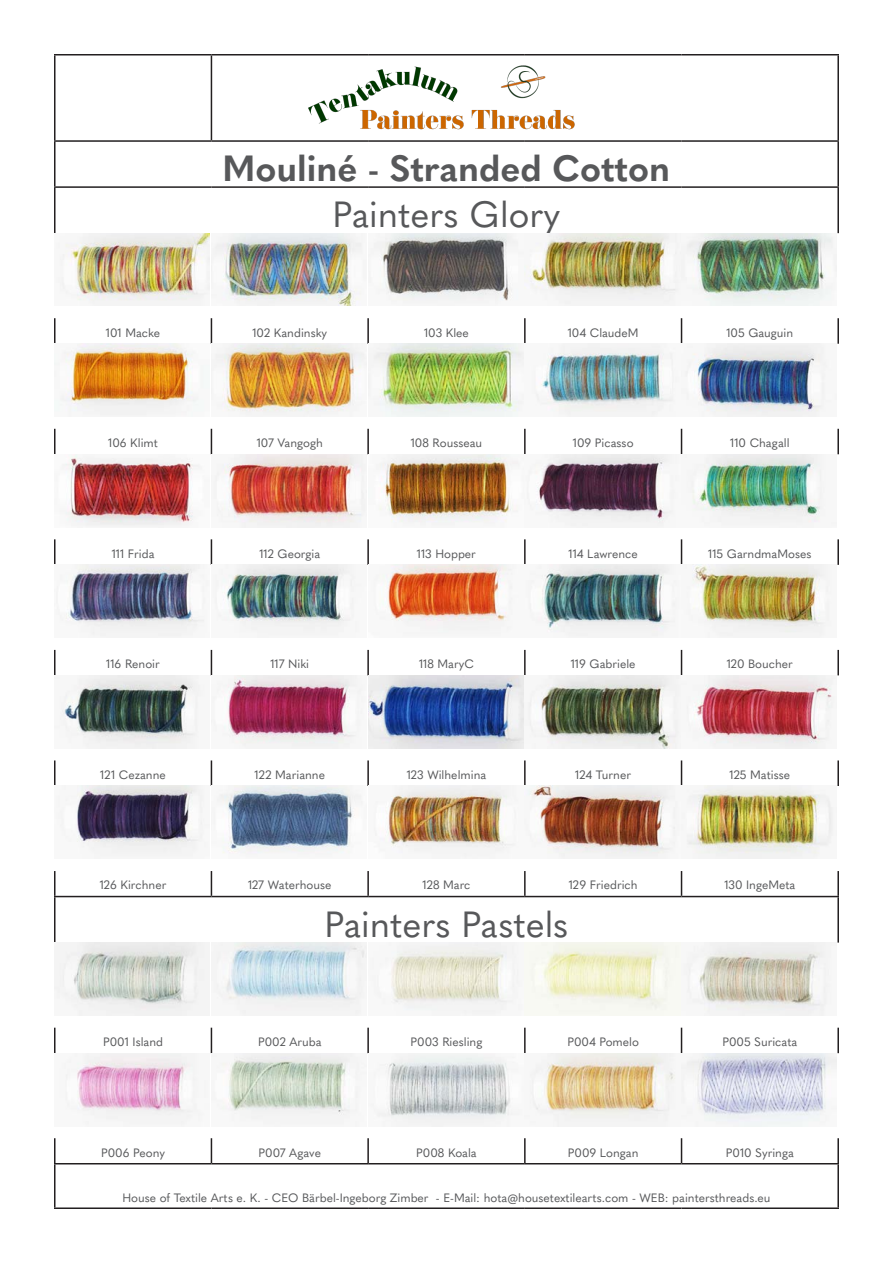
<style>
.page{position:relative;width:893px;height:1263px;background:#fff}
.page>*{position:absolute;margin:0;border:0;box-sizing:border-box;transform-origin:0 0}
.t1{font:36px "Quasimoda";color:#57585a}
.t2{font:700 36px "Quasimoda";color:#57585a}
.t3{font:12px "Quasimoda";color:#57585a}
</style>
<div class="page">
<hr style="left:54px;top:54px;width:157px;height:2px;background:#231f20">
<hr style="left:54px;top:55px;width:2px;height:85px;background:#231f20">
<hr style="left:211px;top:54px;width:157px;height:2px;background:#231f20">
<hr style="left:211px;top:55px;width:1px;height:85px;background:#231f20">
<hr style="left:525px;top:54px;width:156px;height:2px;background:#231f20">
<hr style="left:681px;top:54px;width:158px;height:2px;background:#231f20">
<hr style="left:837px;top:55px;width:2px;height:85px;background:#231f20">
<hr style="left:54px;top:140px;width:157px;height:2px;background:#231f20">
<hr style="left:54px;top:142px;width:2px;height:44px;background:#231f20">
<hr style="left:211px;top:140px;width:157px;height:2px;background:#231f20">
<hr style="left:525px;top:140px;width:156px;height:2px;background:#231f20">
<hr style="left:681px;top:140px;width:158px;height:2px;background:#231f20">
<hr style="left:837px;top:142px;width:2px;height:44px;background:#231f20">
<hr style="left:54px;top:186px;width:157px;height:2px;background:#231f20">
<hr style="left:54px;top:188px;width:2px;height:45px;background:#231f20">
<hr style="left:211px;top:186px;width:157px;height:2px;background:#231f20">
<hr style="left:368px;top:186px;width:157px;height:2px;background:#231f20">
<hr style="left:525px;top:186px;width:156px;height:2px;background:#231f20">
<hr style="left:681px;top:186px;width:158px;height:2px;background:#231f20">
<hr style="left:837px;top:188px;width:2px;height:45px;background:#231f20">
<hr style="left:54px;top:318px;width:2px;height:26px;background:#231f20">
<svg style="left:211px;top:318px;width:1px;height:25px"></svg>
<hr style="left:367px;top:318px;width:2px;height:26px;background:#231f20">
<hr style="left:524px;top:318px;width:2px;height:26px;background:#231f20">
<svg style="left:681px;top:318px;width:1px;height:25px"></svg>
<hr style="left:837px;top:318px;width:2px;height:26px;background:#231f20">
<hr style="left:54px;top:429px;width:2px;height:25px;background:#231f20">
<svg style="left:211px;top:429px;width:1px;height:25px"></svg>
<hr style="left:367px;top:429px;width:2px;height:25px;background:#231f20">
<hr style="left:524px;top:429px;width:2px;height:25px;background:#231f20">
<svg style="left:681px;top:429px;width:1px;height:25px"></svg>
<hr style="left:837px;top:429px;width:2px;height:25px;background:#231f20">
<hr style="left:54px;top:539px;width:2px;height:26px;background:#231f20">
<svg style="left:211px;top:539px;width:1px;height:25px"></svg>
<hr style="left:367px;top:539px;width:2px;height:26px;background:#231f20">
<hr style="left:524px;top:539px;width:2px;height:26px;background:#231f20">
<svg style="left:681px;top:539px;width:1px;height:25px"></svg>
<hr style="left:837px;top:539px;width:2px;height:26px;background:#231f20">
<hr style="left:54px;top:650px;width:2px;height:25px;background:#231f20">
<svg style="left:211px;top:650px;width:1px;height:25px"></svg>
<hr style="left:367px;top:650px;width:2px;height:25px;background:#231f20">
<hr style="left:524px;top:650px;width:2px;height:25px;background:#231f20">
<svg style="left:681px;top:650px;width:1px;height:25px"></svg>
<hr style="left:837px;top:650px;width:2px;height:25px;background:#231f20">
<hr style="left:54px;top:760px;width:2px;height:26px;background:#231f20">
<svg style="left:211px;top:760px;width:1px;height:25px"></svg>
<hr style="left:367px;top:760px;width:2px;height:26px;background:#231f20">
<hr style="left:524px;top:760px;width:2px;height:26px;background:#231f20">
<svg style="left:681px;top:760px;width:1px;height:25px"></svg>
<hr style="left:837px;top:760px;width:2px;height:26px;background:#231f20">
<hr style="left:54px;top:871px;width:2px;height:25px;background:#231f20">
<svg style="left:211px;top:871px;width:1px;height:25px"></svg>
<hr style="left:367px;top:871px;width:2px;height:25px;background:#231f20">
<hr style="left:524px;top:871px;width:2px;height:25px;background:#231f20">
<svg style="left:681px;top:871px;width:1px;height:25px"></svg>
<hr style="left:837px;top:871px;width:2px;height:25px;background:#231f20">
<hr style="left:54px;top:896px;width:157px;height:1px;background:#231f20">
<hr style="left:54px;top:897px;width:2px;height:45px;background:#231f20">
<hr style="left:211px;top:896px;width:157px;height:1px;background:#231f20">
<hr style="left:368px;top:896px;width:157px;height:1px;background:#231f20">
<hr style="left:525px;top:896px;width:156px;height:1px;background:#231f20">
<hr style="left:681px;top:896px;width:158px;height:1px;background:#231f20">
<hr style="left:837px;top:897px;width:2px;height:45px;background:#231f20">
<hr style="left:54px;top:1028px;width:2px;height:25px;background:#231f20">
<svg style="left:211px;top:1028px;width:1px;height:25px"></svg>
<hr style="left:367px;top:1028px;width:2px;height:25px;background:#231f20">
<hr style="left:524px;top:1028px;width:2px;height:25px;background:#231f20">
<svg style="left:681px;top:1028px;width:1px;height:25px"></svg>
<hr style="left:837px;top:1028px;width:2px;height:25px;background:#231f20">
<hr style="left:54px;top:1138px;width:2px;height:25px;background:#231f20">
<svg style="left:211px;top:1138px;width:1px;height:25px"></svg>
<hr style="left:367px;top:1138px;width:2px;height:25px;background:#231f20">
<hr style="left:524px;top:1138px;width:2px;height:25px;background:#231f20">
<svg style="left:681px;top:1138px;width:1px;height:25px"></svg>
<hr style="left:837px;top:1138px;width:2px;height:25px;background:#231f20">
<hr style="left:54px;top:1163px;width:157px;height:1px;background:#231f20">
<hr style="left:54px;top:1164px;width:2px;height:43px;background:#231f20">
<hr style="left:211px;top:1163px;width:157px;height:1px;background:#231f20">
<hr style="left:368px;top:1163px;width:157px;height:1px;background:#231f20">
<hr style="left:525px;top:1163px;width:156px;height:1px;background:#231f20">
<hr style="left:681px;top:1163px;width:158px;height:1px;background:#231f20">
<hr style="left:837px;top:1164px;width:2px;height:43px;background:#231f20">
<hr style="left:54px;top:1207px;width:157px;height:2px;background:#231f20">
<hr style="left:211px;top:1207px;width:157px;height:2px;background:#231f20">
<hr style="left:368px;top:1207px;width:157px;height:2px;background:#231f20">
<hr style="left:525px;top:1207px;width:156px;height:2px;background:#231f20">
<hr style="left:681px;top:1207px;width:158px;height:2px;background:#231f20">
<img style="left:60px;top:233px;width:458px;height:73px">
<img style="left:525px;top:233px;width:312px;height:73px">
<img style="left:55px;top:344px;width:468px;height:72px">
<img style="left:534px;top:344px;width:293px;height:72px">
<img style="left:63px;top:454px;width:456px;height:73px">
<img style="left:527px;top:454px;width:297px;height:73px">
<img style="left:56px;top:565px;width:456px;height:73px">
<img style="left:529px;top:565px;width:301px;height:73px">
<img style="left:60px;top:675px;width:463px;height:73px">
<img style="left:528px;top:675px;width:308px;height:73px">
<img style="left:60px;top:786px;width:456px;height:72px">
<img style="left:527px;top:786px;width:306px;height:73px">
<img style="left:55px;top:942px;width:464px;height:73px">
<img style="left:525px;top:942px;width:307px;height:73px">
<img style="left:66px;top:1053px;width:453px;height:73px">
<img style="left:530px;top:1053px;width:307px;height:73px">
<img style="left:309px;top:54px;width:265px;height:88px">
<p class="t2" style="left:223px;top:140px;width:449px">Mouliné - Stranded Cotton</p>
<p class="t1" style="left:333px;top:187px;width:229px">Painters Glory</p>
<p class="t3" style="left:106px;top:323px;width:56px">101 Macke</p>
<p class="t3" style="left:252px;top:323px;width:76px">102 Kandinsky</p>
<p class="t3" style="left:424px;top:323px;width:46px">103 Klee</p>
<p class="t3" style="left:568px;top:323px;width:72px">104 ClaudeM</p>
<p class="t3" style="left:726px;top:323px;width:68px">105 Gauguin</p>
<p class="t3" style="left:108px;top:434px;width:51px">106 Klimt</p>
<p class="t3" style="left:257px;top:434px;width:68px">107 Vangogh</p>
<p class="t3" style="left:411px;top:434px;width:73px">108 Rousseau</p>
<p class="t3" style="left:573px;top:434px;width:62px">109 Picasso</p>
<p class="t3" style="left:730px;top:434px;width:61px">110 Chagall</p>
<p class="t3" style="left:112px;top:544px;width:44px">111 Frida</p>
<p class="t3" style="left:259px;top:544px;width:62px">112 Georgia</p>
<p class="t3" style="left:417px;top:544px;width:61px">113 Hopper</p>
<p class="t3" style="left:568px;top:544px;width:71px">114 Lawrence</p>
<p class="t3" style="left:708px;top:544px;width:105px">115 GarndmaMoses</p>
<p class="t3" style="left:106px;top:655px;width:55px">116 Renoir</p>
<p class="t3" style="left:270px;top:655px;width:40px">117 Niki</p>
<p class="t3" style="left:419px;top:655px;width:56px">118 MaryC</p>
<p class="t3" style="left:571px;top:655px;width:66px">119 Gabriele</p>
<p class="t3" style="left:727px;top:655px;width:68px">120 Boucher</p>
<p class="t3" style="left:100px;top:765px;width:67px">121 Cezanne</p>
<p class="t3" style="left:254px;top:765px;width:72px">122 Marianne</p>
<p class="t3" style="left:407px;top:765px;width:81px">123 Wilhelmina</p>
<p class="t3" style="left:575px;top:765px;width:57px">124 Turner</p>
<p class="t3" style="left:730px;top:765px;width:62px">125 Matisse</p>
<p class="t3" style="left:100px;top:876px;width:68px">126 Kirchner</p>
<p class="t3" style="left:248px;top:876px;width:85px">127 Waterhouse</p>
<p class="t3" style="left:423px;top:876px;width:49px">128 Marc</p>
<p class="t3" style="left:569px;top:876px;width:70px">129 Friedrich</p>
<p class="t3" style="left:724px;top:876px;width:73px">130 IngeMeta</p>
<p class="t1" style="left:325px;top:896px;width:245px">Painters Pastels</p>
<p class="t3" style="left:103px;top:1033px;width:61px">P001 Island</p>
<p class="t3" style="left:258px;top:1033px;width:65px">P002 Aruba</p>
<p class="t3" style="left:411px;top:1033px;width:73px">P003 Riesling</p>
<p class="t3" style="left:567px;top:1033px;width:73px">P004 Pomelo</p>
<p class="t3" style="left:722px;top:1033px;width:77px">P005 Suricata</p>
<p class="t3" style="left:101px;top:1143px;width:65px">P006 Peony</p>
<p class="t3" style="left:259px;top:1143px;width:64px">P007 Agave</p>
<p class="t3" style="left:416px;top:1143px;width:62px">P008 Koala</p>
<p class="t3" style="left:568px;top:1143px;width:72px">P009 Longan</p>
<p class="t3" style="left:726px;top:1143px;width:70px">P010 Syringa</p>
<p class="t3" style="left:122px;top:1189px;width:650px">House of Textile Arts e. K. - CEO Bärbel-Ingeborg Zimber - E-Mail: hota@housetextilearts.com - WEB: paintersthreads.eu</p>
</div>
